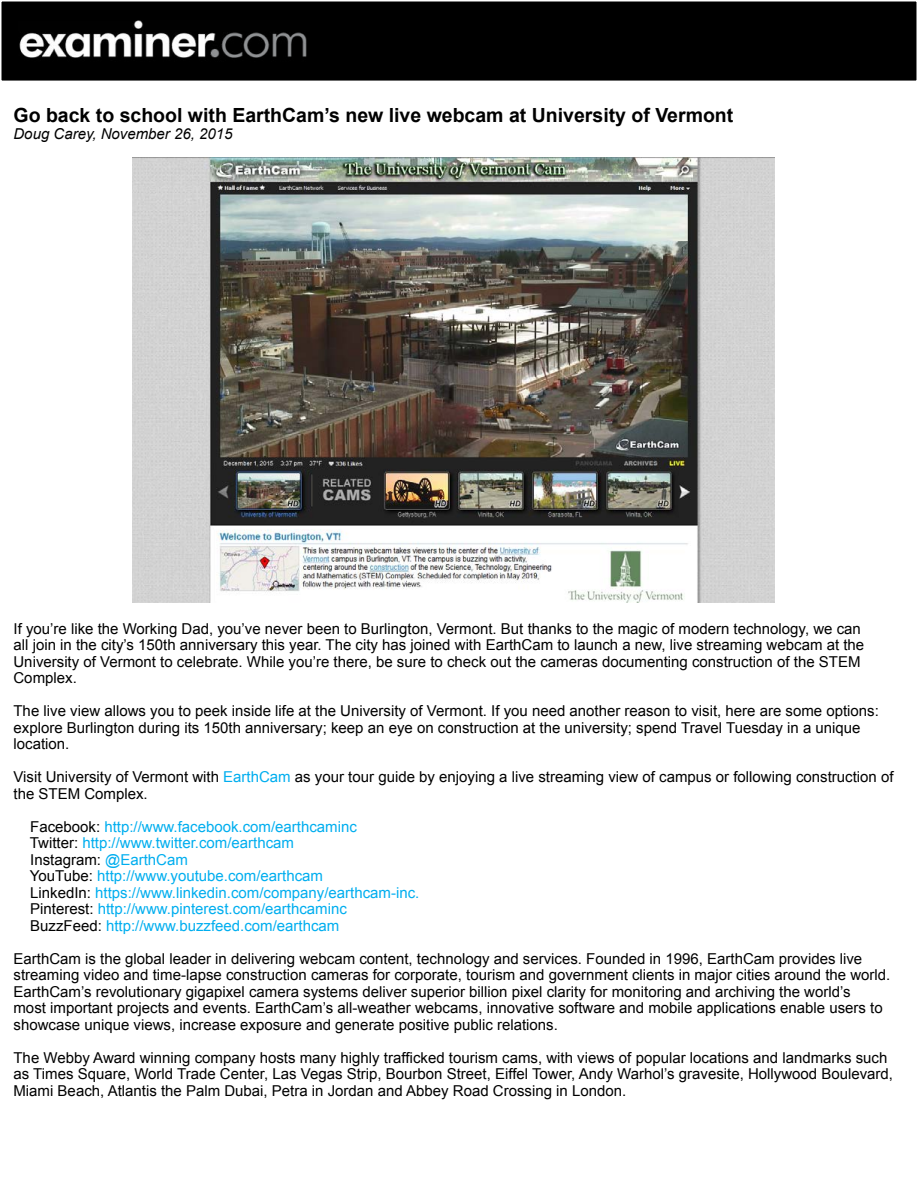
<style>
.page{position:relative;width:918px;height:1188px;background:#fff}
.page>*{position:absolute;margin:0;border:0;box-sizing:border-box;transform-origin:0 0}
.t1{font:700 19.5px "Arial";color:#000}
.t2{font:15px/16.5px "Arial";color:#000}
.t3{font:15px/16.5px "Arial";color:#00aeef}
.t4{font:italic 15px "Arial";color:#000}
.s1{color:#00aeef}
.s2{color:#000}
</style>
<div class="page">
<img style="left:133px;top:158px;width:641px;height:445px">
<div style="left:1px;top:1px;width:916px;height:80px;background:#000"></div>
<div style="left:0;top:0;width:918px;height:82px;border:2px solid #fff"></div>
<img style="left:18px;top:20px;width:291px;height:61px">
<h1 class="t1" style="left:14px;top:102px;width:721px">Go back to school with EarthCam’s new live webcam at University of Vermont</h1>
<p class="t4" style="left:14px;top:124px;width:220px">Doug Carey, November 26, 2015</p>
<p class="t2" style="left:14px;top:620px;width:852px">If you’re like the Working Dad, you’ve never been to Burlington, Vermont. But thanks to the magic of modern technology, we can all join in the city’s 150th anniversary this year. The city has joined with EarthCam to launch a new, live streaming webcam at the University of Vermont to celebrate. While you’re there, be sure to check out the cameras documenting construction of the STEM Complex.</p>
<p class="t2" style="left:14px;top:703px;width:867px">The live view allows you to peek inside life at the University of Vermont. If you need another reason to visit, here are some options: explore Burlington during its 150th anniversary; keep an eye on construction at the university; spend Travel Tuesday in a unique location.</p>
<p class="t2" style="left:14px;top:769px;width:882px">Visit University of Vermont with <span class="s1">EarthCam</span> as your tour guide by enjoying a live streaming view of campus or following construction of the STEM Complex.</p>
<p class="t3" style="left:30px;top:818px;width:391px"><span class="s2">Facebook:</span> http://www.facebook.com/earthcaminc<br><span class="s2">Twitter:</span> http://www.twitter.com/earthcam<br><span class="s2">Instagram:</span> @EarthCam<br><span class="s2">YouTube:</span> http://www.youtube.com/earthcam<br><span class="s2">LinkedIn:</span> https://www.linkedin.com/company/earthcam-inc.<br><span class="s2">Pinterest:</span> http://www.pinterest.com/earthcaminc <span class="s2">BuzzFeed:</span> http://www.buzzfeed.com/earthcam</p>
<p class="t2" style="left:14px;top:950px;width:878px">EarthCam is the global leader in delivering webcam content, technology and services. Founded in 1996, EarthCam provides live streaming video and time-lapse construction cameras for corporate, tourism and government clients in major cities around the world.<br>EarthCam’s revolutionary gigapixel camera systems deliver superior billion pixel clarity for monitoring and archiving the world’s<br>most important projects and events. EarthCam’s all-weather webcams, innovative software and mobile applications enable users to showcase unique views, increase exposure and generate positive public relations.</p>
<p class="t2" style="left:14px;top:1049px;width:881px">The Webby Award winning company hosts many highly trafficked tourism cams, with views of popular locations and landmarks such as Times Square, World Trade Center, Las Vegas Strip, Bourbon Street, Eiffel Tower, Andy Warhol’s gravesite, Hollywood Boulevard,<br>Miami Beach, Atlantis the Palm Dubai, Petra in Jordan and Abbey Road Crossing in London.</p>
</div>
